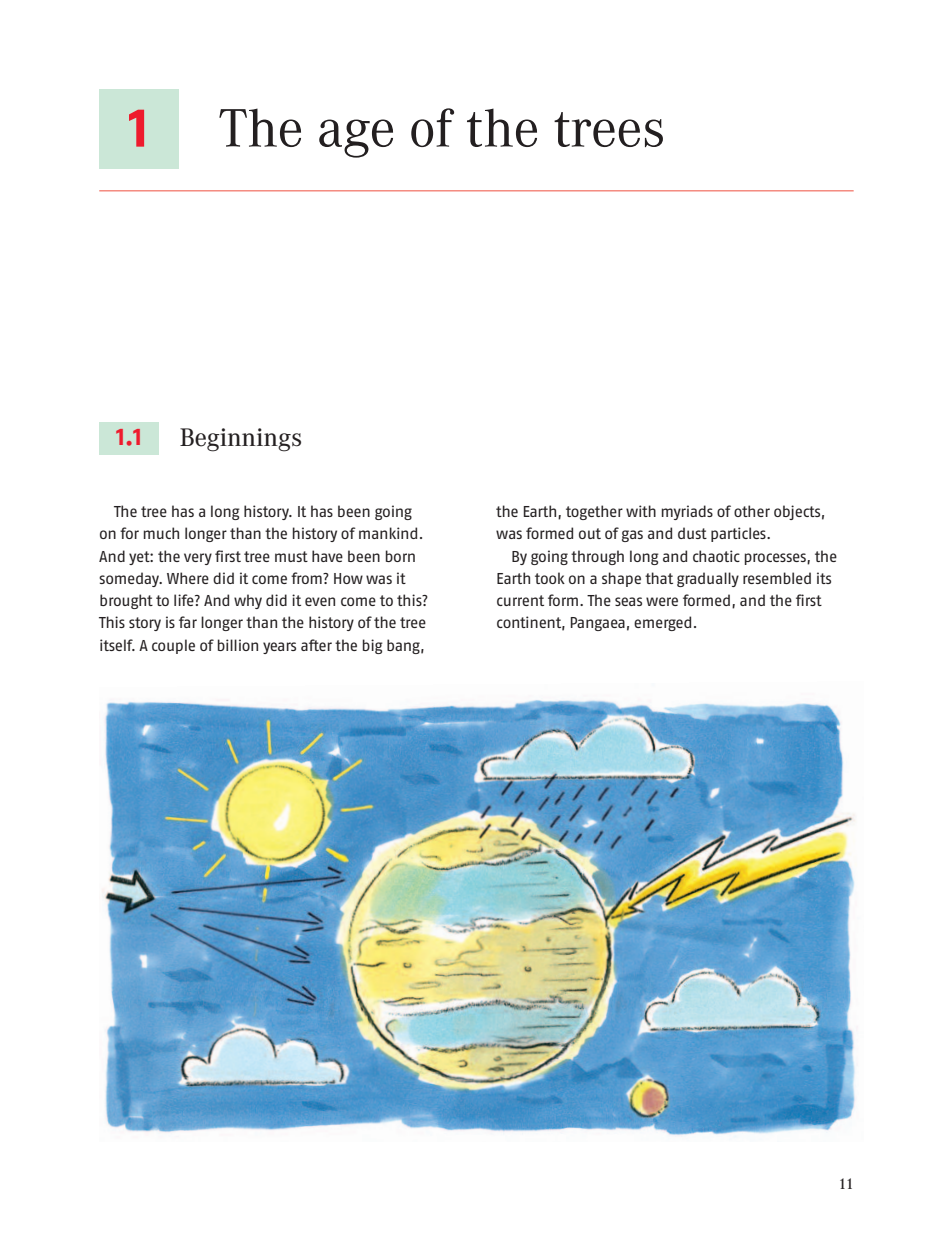
<style>
.page{position:relative;width:943px;height:1241px;background:#fff}
.page>*{position:absolute;margin:0;border:0;box-sizing:border-box;transform-origin:0 0}
.t1{font:56px "Corporate A";letter-spacing:-.005em;color:#231f20}
.t2{font:500 26.25px "Corporate A";letter-spacing:-.005em;color:#231f20}
.t3{font:24.5px "Fago No Bold Lf";color:#ee1b2d}
.t4{font:15.75px/22.2px "Fago No";letter-spacing:-.025em;color:#231f20}
.t5{font:600 15.75px "Corporate A";color:#231f20;scale:.9 1}
.s1{font-family:"Fago No Bold Lf";color:#ee1b2d}
</style>
<div class="page">
<div style="left:99px;top:89px;width:80px;height:80px;background:#cbe7d7"></div>
<img style="left:102px;top:699px;width:756px;height:439px">
<hr style="left:99px;top:190px;width:754px;height:1px;background:#f0594a">
<div style="left:99px;top:422px;width:60px;height:32px;background:#cbe7d7"></div>
<h1 class="t1" style="left:128px;top:94px;width:539px"><span class="s1">1</span> The age of the trees</h1>
<h3 class="t3" style="left:116px;top:428px;width:27px">1.1</h3>
<h2 class="t2" style="left:180px;top:422px;width:124px">Beginnings</h2>
<p class="t4" style="left:99px;top:502px;width:331px;text-indent:15px">The tree has a long history. It has been going on for much longer than the history of mankind.<br>And yet: the very first tree must have been born someday. Where did it come from? How was it brought to life? And why did it even come to this?<br>This story is far longer than the history of the tree itself. A couple of billion years after the big bang,</p>
<p class="t4" style="left:496px;top:502px;width:331px">the Earth, together with myriads of other objects, was formed out of gas and dust particles.</p>
<p class="t4" style="left:496px;top:546px;width:342px;text-indent:15px">By going through long and chaotic processes, the Earth took on a shape that gradually resembled its current form. The seas were formed, and the first continent, Pangaea, emerged.</p>
<p class="t5" style="left:838px;top:1174px;width:18px">11</p>
</div>
